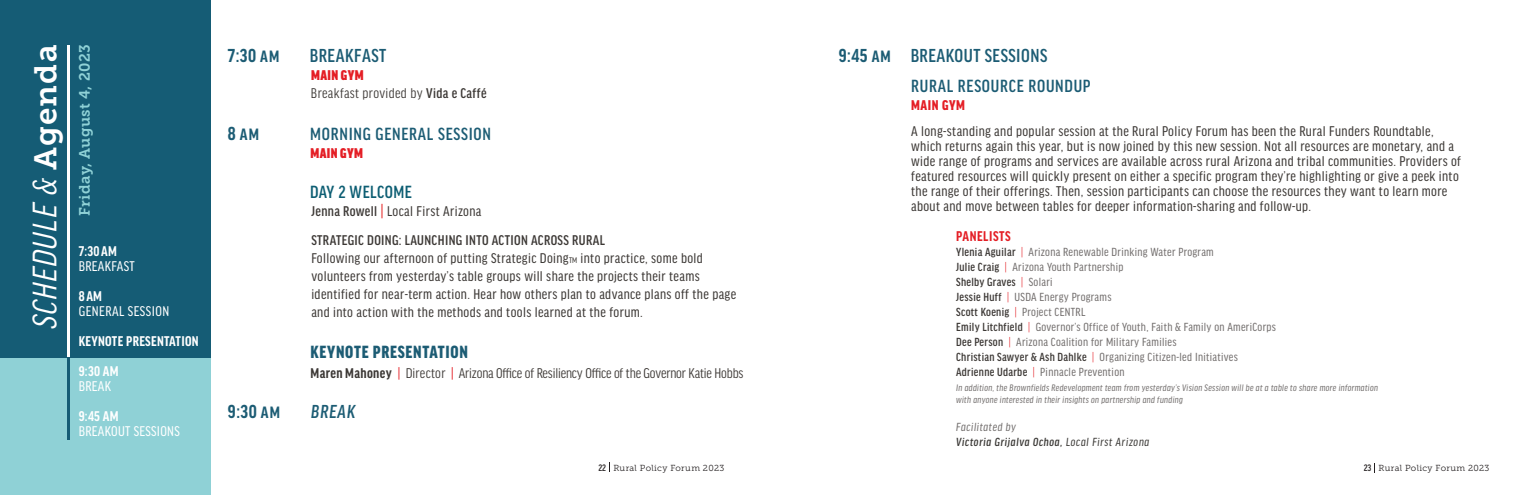
<style>
.page{position:relative;width:1530px;height:495px;background:#fff}
.page>*{position:absolute;margin:0;border:0;box-sizing:border-box;transform-origin:0 0}
.t1{font:italic condensed 36.25px "Good Headline Pro";color:#fff}
.t2{font:500 condensed 20px "Good Headline Pro";letter-spacing:.025em;color:#1c5c74}
.t3{font:700 condensed 20px "Good Headline Pro";color:#1c5c74}
.t4{font:italic 500 condensed 20px "Good Headline Pro";letter-spacing:.04em;color:#1c5c74}
.t5{font:500 condensed 18.75px "Good Headline Pro";letter-spacing:.04em;color:#1c5c74}
.t6{font:900 condensed 18.75px "Good Headline Pro";letter-spacing:.04em;color:#1c5c74}
.t7{font:500 condensed 18.75px "Good Headline Pro";letter-spacing:.025em;color:#0d5e73}
.t8{font:700 condensed 17.5px "Good Headline Pro";color:#1c5c74}
.t9{font:condensed 15px/15px "Good Headline Pro";letter-spacing:.025em;color:#3c3835}
.t10{font:condensed 15px "Good Headline Pro";letter-spacing:-.01em;color:#3c3835}
.t11{font:500 condensed 15px "Good Headline Pro";letter-spacing:.025em;color:#3c3835}
.t12{font:condensed 15px "Good Headline Pro";letter-spacing:.02em;color:#fff}
.t13{font:700 condensed 15px "Good Headline Pro";letter-spacing:.02em;color:#fff}
.t14{font:condensed 15px "Good Headline Pro";letter-spacing:.025em;color:#3c3835}
.t15{font:15px "Museo Slab 700";letter-spacing:.02em;color:#8fd1d6}
.t16{font:900 condensed 15px "Good Headline Pro";letter-spacing:.025em;color:#e41e25}
.t17{font:700 condensed 15px "Good Headline Pro";letter-spacing:.04em;color:#e41e25}
.t18{font:900 condensed 15px "Good Headline Pro";letter-spacing:.04em;color:#e41e25}
.t19{font:condensed 12.5px "Good Headline Pro";letter-spacing:.025em;color:#736f6e}
.t20{font:italic 500 condensed 12.5px "Good Headline Pro";letter-spacing:.05em;color:#3a3835}
.t21{font:500 condensed 12.5px "Good Headline Pro";letter-spacing:.025em;color:#3c3835}
.t22{font:italic condensed 12.5px "Good Headline Pro";letter-spacing:.04em;color:#736f6e}
.t23{font:italic condensed 10px "Good Headline Pro";letter-spacing:.025em;color:#736f6e}
.t24{font:500 condensed 10px "Good Headline Pro";color:#231f20}
.t25{font:8.75px "Museo Slab 300";letter-spacing:.04em;color:#231f20}
.s1{font-family:"Museo Slab 700";font-style:normal;font-stretch:normal;font-size:31.25px}
.s2{font-size:17.5px}
.s3{font-weight:500}
.s4{font-size:20px}
.s5{color:#e72929}
.s6{font-size:8.75px}
.s7{font-weight:700}
.s8{color:#e41e25}
.s9{font-weight:700;font-size:17.5px}
.s10{font-weight:500;color:#3c3835}
.s11{font-weight:300;font-style:italic;color:#e41e25}
.s12{font-weight:400;color:#736f6e}
.s13{font-weight:400}
</style>
<div class="page">
<div style="left:0;top:358px;width:211px;height:137px;background:#8fd1d6"></div>
<div style="left:0;top:0;width:211px;height:358px;background:#155c75"></div>
<hr style="left:67px;top:45px;width:3px;height:313px;background:#fff">
<hr style="left:67px;top:358px;width:3px;height:82px;background:#155c75">
<p class="t1" style="left:27px;top:329px;width:286px;rotate:-90deg">SCHEDULE &amp; <span class="s1">Agenda</span></p>
<p class="t15" style="left:76px;top:216px;width:173px;rotate:-90deg">Friday, August 4, 2023</p>
<p class="t13" style="left:79px;top:244px;width:40px">7:30 AM</p>
<p class="t12" style="left:79px;top:258px;width:58px">BREAKFAST</p>
<p class="t13" style="left:79px;top:289px;width:25px">8 AM</p>
<p class="t12" style="left:79px;top:303px;width:92px">GENERAL SESSION</p>
<p class="t13" style="left:79px;top:334px;width:121px">KEYNOTE PRESENTATION</p>
<p class="t13" style="left:79px;top:364px;width:41px">9:30 AM</p>
<p class="t12" style="left:79px;top:378px;width:34px">BREAK</p>
<p class="t13" style="left:79px;top:409px;width:41px">9:45 AM</p>
<p class="t12" style="left:79px;top:423px;width:103px">BREAKOUT SESSIONS</p>
<p class="t3" style="left:228px;top:46px;width:53px">7:30 <span class="s2">AM</span></p>
<p class="t2" style="left:310px;top:46px;width:78px">BREAKFAST</p>
<p class="t16" style="left:311px;top:67px;width:54px">MAIN GYM</p>
<p class="t14" style="left:311px;top:85px;width:177px">Breakfast provided by <span class="s3">Vida e Caffé</span></p>
<p class="t8" style="left:228px;top:126px;width:33px"><span class="s4">8</span> AM</p>
<p class="t5" style="left:310px;top:125px;width:182px">MORNING GENERAL SESSION</p>
<p class="t16" style="left:311px;top:145px;width:54px">MAIN GYM</p>
<p class="t7" style="left:310px;top:183px;width:103px">DAY 2 WELCOME</p>
<p class="t9" style="left:311px;top:204px;width:171px"><span class="s3">Jenna Rowell</span> <span class="s5">|</span> Local First Arizona</p>
<p class="t11" style="left:311px;top:233px;width:295px">STRATEGIC DOING: LAUNCHING INTO ACTION ACROSS RURAL</p>
<p class="t9" style="left:311px;top:249px;width:426px;line-height:18px">Following our afternoon of putting Strategic Doing<span class="s6">TM</span> into practice, some bold volunteers from yesterday’s table groups will share the projects their teams identified for near-term action. Hear how others plan to advance plans off the page and into action with the methods and tools learned at the forum.</p>
<p class="t6" style="left:310px;top:343px;width:159px">KEYNOTE PRESENTATION</p>
<p class="t10" style="left:311px;top:365px;width:434px"><span class="s7">Maren Mahoney</span> <span class="s8">|</span> Director <span class="s8">|</span> Arizona Office of Resiliency Office of the Governor Katie Hobbs</p>
<p class="t3" style="left:228px;top:402px;width:53px">9:30 <span class="s2">AM</span></p>
<p class="t4" style="left:311px;top:402px;width:46px">BREAK</p>
<p class="t2" style="left:839px;top:46px;width:210px"><span class="s7">9:45</span> <span class="s9">AM</span> BREAKOUT SESSIONS</p>
<p class="t5" style="left:911px;top:77px;width:181px">RURAL RESOURCE ROUNDUP</p>
<p class="t18" style="left:911px;top:98px;width:55px">MAIN GYM</p>
<p class="t9" style="left:911px;top:124px;width:551px">A long-standing and popular session at the Rural Policy Forum has been the Rural Funders Roundtable, which returns again this year, but is now joined by this new session. Not all resources are monetary, and a wide range of programs and services are available across rural Arizona and tribal communities. Providers of featured resources will quickly present on either a specific program they’re highlighting or give a peek into the range of their offerings. Then, session participants can choose the resources they want to learn more about and move between tables for deeper information-sharing and follow-up.</p>
<p class="t17" style="left:956px;top:230px;width:56px">PANELISTS</p>
<p class="t19" style="left:956px;top:246px;width:259px"><span class="s10">Ylenia Aguilar</span> <span class="s11">|</span> Arizona Renewable Drinking Water Program</p>
<p class="t19" style="left:956px;top:261px;width:169px"><span class="s10">Julie Craig</span> <span class="s11">|</span> Arizona Youth Partnership</p>
<p class="t21" style="left:956px;top:277px;width:98px">Shelby Graves <span class="s11">|</span> <span class="s12">Solari</span></p>
<p class="t19" style="left:956px;top:291px;width:157px"><span class="s10">Jessie Huff</span> <span class="s11">|</span> USDA Energy Programs</p>
<p class="t19" style="left:956px;top:306px;width:131px"><span class="s10">Scott Koenig</span> <span class="s11">|</span> Project CENTRL</p>
<p class="t19" style="left:956px;top:321px;width:321px"><span class="s10">Emily Litchfield</span> <span class="s11">|</span> Governor’s Office of Youth, Faith &amp; Family on AmeriCorps</p>
<p class="t19" style="left:956px;top:336px;width:222px"><span class="s10">Dee Person</span> <span class="s11">|</span> Arizona Coalition for Military Families</p>
<p class="t19" style="left:956px;top:351px;width:283px"><span class="s10">Christian Sawyer &amp; Ash Dahlke</span> <span class="s11">|</span> Organizing Citizen-led Initiatives</p>
<p class="t19" style="left:956px;top:366px;width:170px"><span class="s10">Adrienne Udarbe</span> <span class="s11">|</span> Pinnacle Prevention</p>
<p class="t23" style="left:956px;top:383px;width:423px">In addition, the Brownfields Redevelopment team from yesterday’s Vision Session will be at a table to share more information</p>
<p class="t23" style="left:956px;top:394px;width:228px">with anyone interested in their insights on partnership and funding</p>
<p class="t22" style="left:956px;top:421px;width:61px">Facilitated by</p>
<p class="t20" style="left:956px;top:437px;width:195px">Victoria Grijalva Ochoa, <span class="s13">Local First Arizona</span></p>
<p class="t24" style="left:598px;top:463px;width:9px">22</p>
<p class="t25" style="left:613px;top:463px;width:113px">Rural Policy Forum 2023</p>
<p class="t24" style="left:1364px;top:463px;width:9px">23</p>
<p class="t25" style="left:1379px;top:463px;width:113px">Rural Policy Forum 2023</p>
</div>
